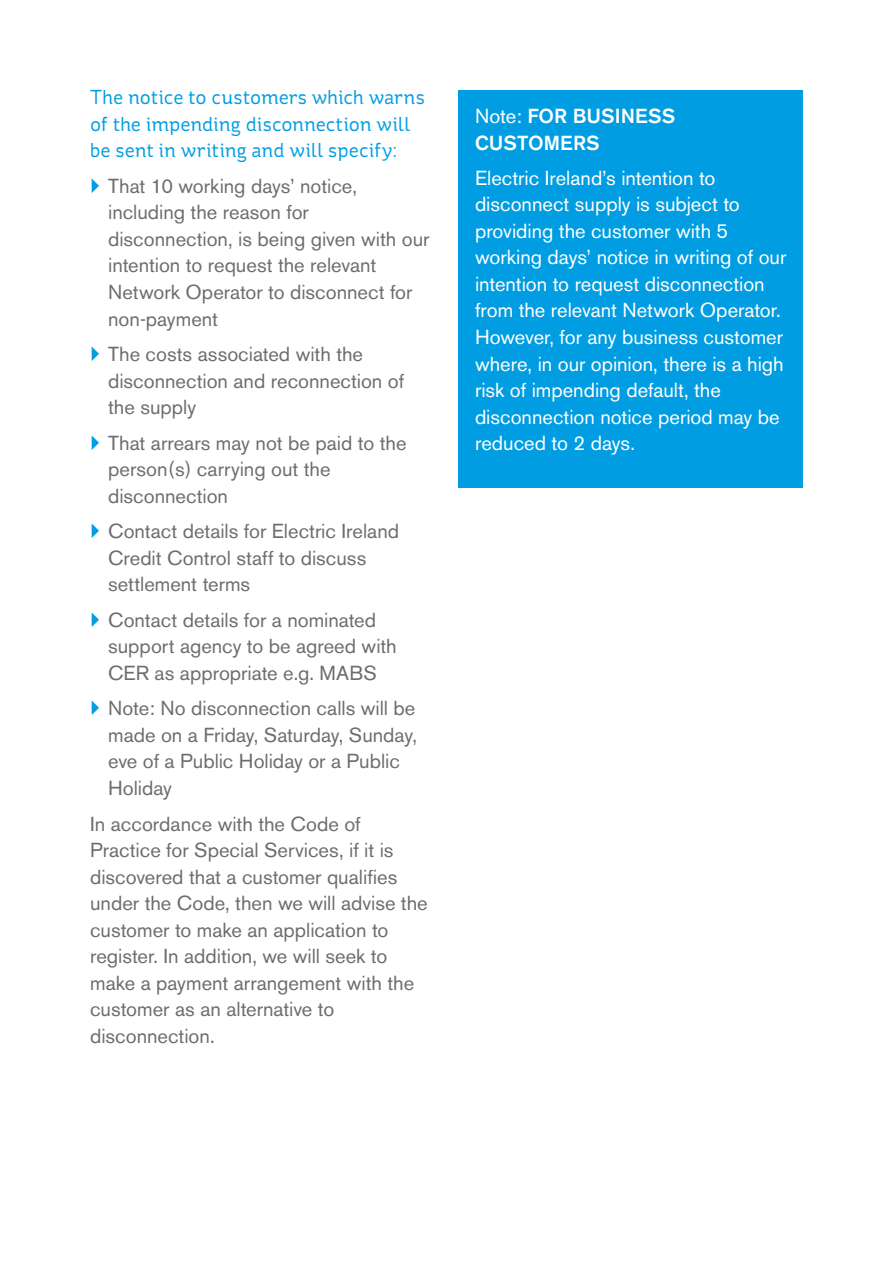
<style>
.page{position:relative;width:893px;height:1263px;background:#fff}
.page>*{position:absolute;margin:0;border:0;box-sizing:border-box;transform-origin:0 0}
.t1{font:20.1px/26.5px "Akzidenz Grotesk BE";color:#6d6d6d}
.t2{font:20.1px/26.5px "Akzidenz Grotesk BE";color:#fff}
.t3{font:20.1px/26.5px "St Ryde";letter-spacing:-.005em;color:#009de2}
.t4{font:500 20.1px/26.5px "Akzidenz Grotesk BE";letter-spacing:.005em;color:#fff}
.s1{font-weight:400}
</style>
<div class="page">
<div style="left:458px;top:90px;width:345px;height:397px;background:#009de2"></div>
<p class="t3" style="left:90px;top:84px;width:336px">The notice to customers which warns of the impending disconnection will be sent in writing and will specify:</p>
<p class="t1" style="left:108px;top:173px;width:323px">That 10 working days’ notice, including the reason for disconnection, is being given with our intention to request the relevant<br>Network Operator to disconnect for non-payment</p>
<p class="t1" style="left:108px;top:341px;width:297px">The costs associated with the disconnection and reconnection of the supply</p>
<p class="t1" style="left:108px;top:429px;width:300px">That arrears may not be paid to the person(s) carrying out the disconnection</p>
<p class="t1" style="left:108px;top:518px;width:292px">Contact details for Electric Ireland<br>Credit Control staff to discuss settlement terms</p>
<p class="t1" style="left:108px;top:607px;width:290px">Contact details for a nominated support agency to be agreed with<br>CER as appropriate e.g. MABS</p>
<p class="t1" style="left:108px;top:695px;width:310px">Note: No disconnection calls will be made on a Friday, Saturday, Sunday, eve of a Public Holiday or a Public<br>Holiday</p>
<p class="t1" style="left:90px;top:810px;width:339px">In accordance with the Code of Practice for Special Services, if it is discovered that a customer qualifies under the Code, then we will advise the customer to make an application to register. In addition, we will seek to make a payment arrangement with the customer as an alternative to disconnection.</p>
<p class="t4" style="left:475px;top:103px;width:202px"><span class="s1">Note:</span> FOR BUSINESS<br>CUSTOMERS</p>
<p class="t2" style="left:475px;top:165px;width:313px">Electric Ireland’s intention to disconnect supply is subject to providing the customer with 5 working days’ notice in writing of our intention to request disconnection from the relevant Network Operator.<br>However, for any business customer where, in our opinion, there is a high risk of impending default, the disconnection notice period may be reduced to 2 days.</p>
</div>
